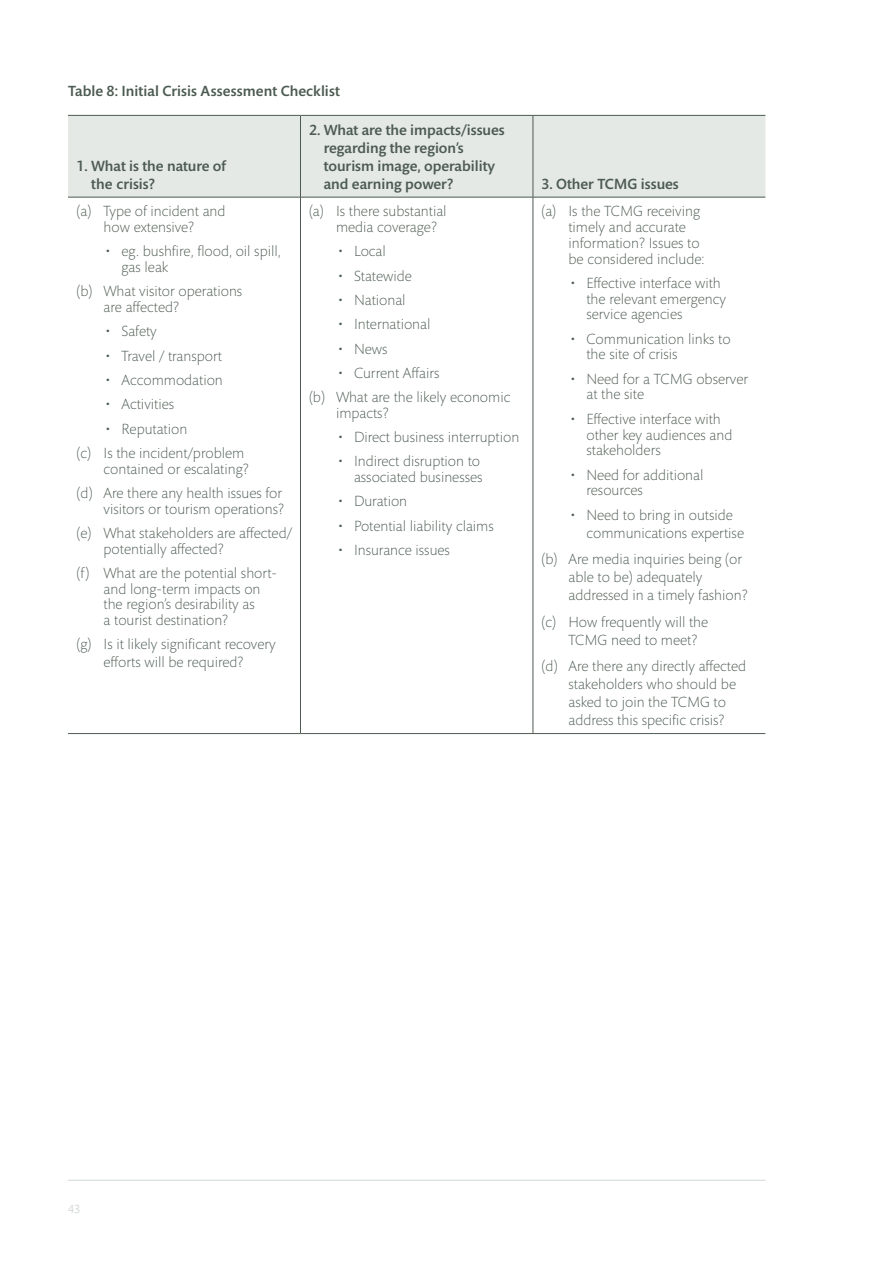
<style>
.page{position:relative;width:893px;height:1263px;background:#fff}
.page>*{position:absolute;margin:0;border:0;box-sizing:border-box;transform-origin:0 0}
.t1{font:300 15px/15.8px "Mundo Sans Pro";color:#4c5b52}
.t2{font:500 15px/18px "Mundo Sans Pro";color:#4c5b52}
.t3{font:12px "Mundo Sans Pro";color:#d1d8d4}
</style>
<div class="page">
<hr style="left:68px;top:1180px;width:697px;height:1px;background:#d1d8d4">
<div style="left:68px;top:116px;width:697px;height:81px;background:#e5e9e6"></div>
<hr style="left:300px;top:116px;width:1px;height:81px;background:#4c5b52">
<hr style="left:68px;top:197px;width:232px;height:1px;background:#4c5b52">
<hr style="left:300px;top:197px;width:233px;height:1px;background:#4c5b52">
<hr style="left:300px;top:197px;width:1px;height:536px;background:#4c5b52">
<hr style="left:68px;top:733px;width:232px;height:1px;background:#4c5b52">
<hr style="left:300px;top:733px;width:233px;height:1px;background:#4c5b52">
<hr style="left:68px;top:115px;width:232px;height:1px;background:#4c5b52">
<hr style="left:300px;top:115px;width:233px;height:1px;background:#4c5b52">
<hr style="left:533px;top:115px;width:232px;height:1px;background:#4c5b52">
<hr style="left:533px;top:116px;width:1px;height:81px;background:#4c5b52">
<hr style="left:533px;top:197px;width:232px;height:1px;background:#4c5b52">
<hr style="left:533px;top:197px;width:1px;height:536px;background:#4c5b52">
<hr style="left:533px;top:733px;width:232px;height:1px;background:#4c5b52">
<p class="t2" style="left:68px;top:82px;width:273px">Table 8: Initial Crisis Assessment Checklist</p>
<p class="t2" style="left:91px;top:157px;width:136px;text-indent:-15px">1. What is the nature of the crisis?</p>
<p class="t1" style="left:77px;top:204px;width:150px;text-align:center">(a) Type of incident and how extensive?</p>
<p class="t1" style="left:122px;top:244px;width:161px;text-indent:-15px">• eg. bushfire, flood, oil spill, gas leak</p>
<p class="t1" style="left:104px;top:284px;width:140px;text-indent:-27px">(b) What visitor operations are affected?</p>
<p class="t1" style="left:106px;top:324px;width:52px">• Safety</p>
<p class="t1" style="left:106px;top:348px;width:117px">• Travel / transport</p>
<p class="t1" style="left:106px;top:372px;width:118px">• Accommodation</p>
<p class="t1" style="left:106px;top:397px;width:69px">• Activities</p>
<p class="t1" style="left:77px;top:417px;width:169px;line-height:24.3px;text-indent:30px">• Reputation<br>(c) Is the incident/problem</p>
<p class="t1" style="left:77px;top:457px;width:207px;line-height:24.3px;text-align:center">contained or escalating?<br>(d) Are there any health issues for</p>
<p class="t1" style="left:77px;top:497px;width:217px;line-height:24.3px;text-indent:27px">visitors or tourism operations? (e) What stakeholders are affected/</p>
<p class="t1" style="left:77px;top:537px;width:202px;line-height:24.3px;text-indent:27px">potentially affected?<br>(f) What are the potential short-</p>
<p class="t1" style="left:104px;top:581px;width:158px">and long-term impacts on the region’s desirability as a tourist destination?</p>
<p class="t1" style="left:77px;top:635px;width:201px;line-height:18px;text-align:center">(g) Is it likely significant recovery efforts will be required?</p>
<p class="t2" style="left:324px;top:121px;width:182px;text-indent:-15px">2. What are the impacts/issues regarding the region’s tourism image, operability and earning power?</p>
<p class="t1" style="left:336px;top:204px;width:112px;text-indent:-27px">(a) Is there substantial media coverage?</p>
<p class="t1" style="left:339px;top:244px;width:49px">• Local</p>
<p class="t1" style="left:339px;top:268px;width:75px">• Statewide</p>
<p class="t1" style="left:339px;top:292px;width:68px">• National</p>
<p class="t1" style="left:339px;top:317px;width:93px">• International</p>
<p class="t1" style="left:339px;top:341px;width:50px">• News</p>
<p class="t1" style="left:309px;top:361px;width:203px;line-height:24.3px;text-indent:30px">• Current Affairs<br>(b) What are the likely economic</p>
<p class="t1" style="left:336px;top:405px;width:54px">impacts?</p>
<p class="t1" style="left:339px;top:429px;width:182px">• Direct business interruption</p>
<p class="t1" style="left:339px;top:454px;width:145px;text-align:right">• Indirect disruption to associated businesses</p>
<p class="t1" style="left:339px;top:494px;width:70px">• Duration</p>
<p class="t1" style="left:339px;top:518px;width:156px">• Potential liability claims</p>
<p class="t1" style="left:339px;top:542px;width:113px">• Insurance issues</p>
<p class="t2" style="left:541px;top:175px;width:139px">3. Other TCMG issues</p>
<p class="t1" style="left:568px;top:204px;width:137px;text-indent:-27px">(a) Is the TCMG receiving timely and accurate information? Issues to be considered include:</p>
<p class="t1" style="left:586px;top:275px;width:141px;text-indent:-15px">• Effective interface with the relevant emergency service agencies</p>
<p class="t1" style="left:586px;top:331px;width:146px;text-indent:-15px">• Communication links to the site of crisis</p>
<p class="t1" style="left:586px;top:371px;width:163px;text-indent:-15px">• Need for a TCMG observer at the site</p>
<p class="t1" style="left:586px;top:411px;width:147px;text-indent:-15px">• Effective interface with other key audiences and stakeholders</p>
<p class="t1" style="left:586px;top:467px;width:118px;text-indent:-15px">• Need for additional resources</p>
<p class="t1" style="left:586px;top:506px;width:159px;line-height:18px;text-indent:-15px">• Need to bring in outside communications expertise</p>
<p class="t1" style="left:568px;top:550px;width:181px;line-height:18px;text-indent:-27px">(b) Are media inquiries being (or able to be) adequately addressed in a timely fashion?</p>
<p class="t1" style="left:568px;top:613px;width:141px;line-height:18px;text-indent:-27px">(c) How frequently will the<br>TCMG need to meet?</p>
<p class="t1" style="left:568px;top:657px;width:179px;line-height:18px;text-indent:-27px">(d) Are there any directly affected stakeholders who should be asked to join the TCMG to address this specific crisis?</p>
<p class="t3" style="left:68px;top:1202px;width:14px">43</p>
</div>
